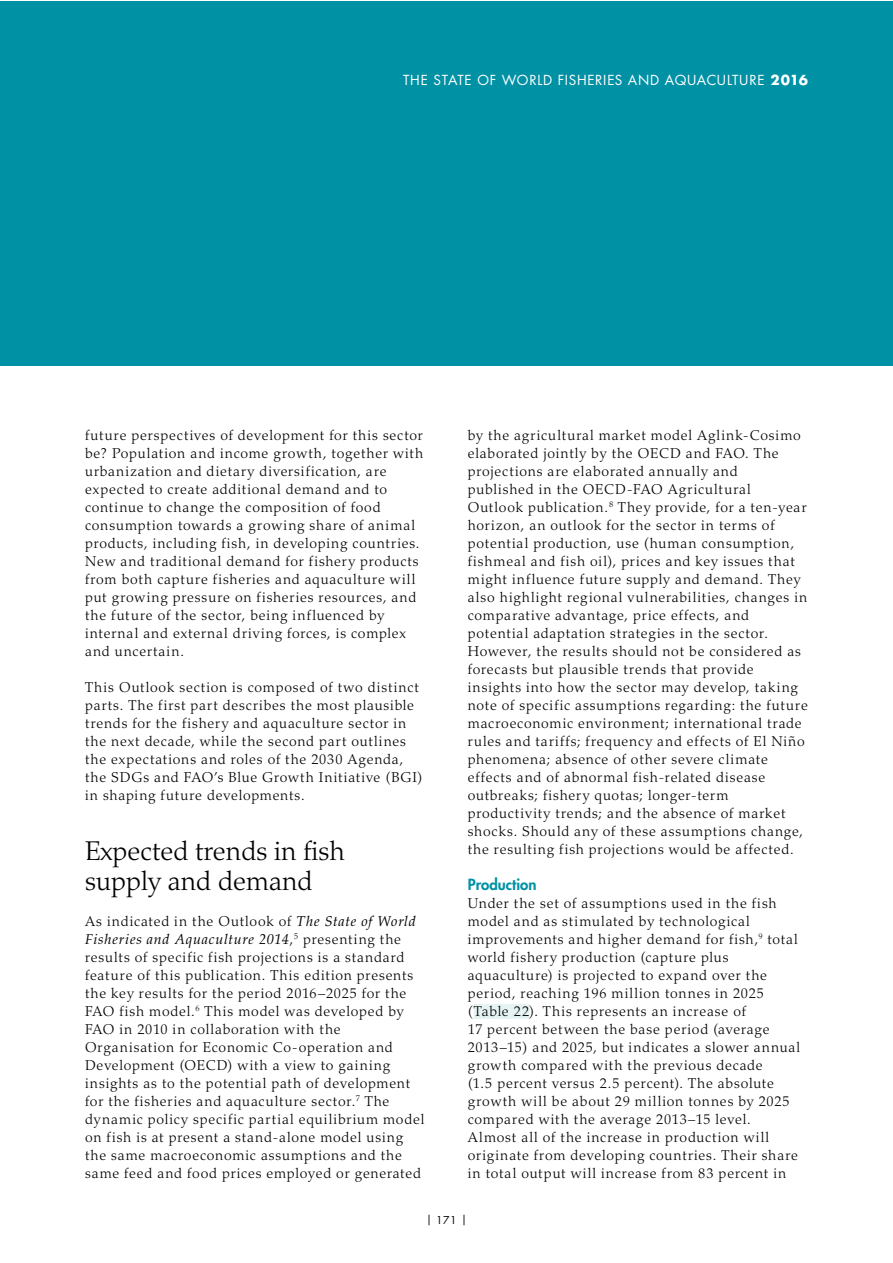
<style>
.page{position:relative;width:893px;height:1263px;background:#fff}
.page>*{position:absolute;margin:0;border:0;box-sizing:border-box;transform-origin:0 0}
.t1{font:300 27px/29.5px "Palatino LT Std";color:#000}
.t2{font:800 15px "Futura Std";color:#0091a5}
.t3{font:300 14.25px/18px "Palatino LT Std";letter-spacing:.055em;color:#000}
.t4{font:13.5px "Futura Std";letter-spacing:.055em;color:#fff}
.t5{font:10.5px "Futura Std";color:#000}
.s1{font-weight:700}
.s2{font-weight:400;font-style:italic}
</style>
<div class="page">
<div style="left:0;top:1px;width:892px;height:365px;background:#0091a5"></div>
<div style="left:474px;top:1004px;width:56px;height:15px;background:#e5f4f3"></div>
<p class="t4" style="left:403px;top:71px;width:406px">THE STATE OF WORLD FISHERIES AND AQUACULTURE <span class="s1">2016</span></p>
<p class="t3" style="left:85px;top:426px;width:340px">future perspectives of development for this sector be? Population and income growth, together with urbanization and dietary diversification, are expected to create additional demand and to continue to change the composition of food consumption towards a growing share of animal products, including fish, in developing countries.<br>New and traditional demand for fishery products from both capture fisheries and aquaculture will put growing pressure on fisheries resources, and the future of the sector, being influenced by internal and external driving forces, is complex and uncertain.</p>
<p class="t3" style="left:85px;top:678px;width:339px">This Outlook section is composed of two distinct parts. The first part describes the most plausible trends for the fishery and aquaculture sector in the next decade, while the second part outlines the expectations and roles of the 2030 Agenda, the SDGs and FAO’s Blue Growth Initiative (BGI) in shaping future developments.</p>
<h1 class="t1" style="left:85px;top:837px;width:261px">Expected trends in fish supply and demand</h1>
<p class="t3" style="left:85px;top:912px;width:341px">As indicated in the Outlook of <span class="s2">The State of World Fisheries and Aquaculture 2014</span>,<sup>5</sup> presenting the results of specific fish projections is a standard feature of this publication. This edition presents the key results for the period 2016–2025 for the FAO fish model.<sup>6</sup> This model was developed by FAO in 2010 in collaboration with the Organisation for Economic Co-operation and Development (OECD) with a view to gaining insights as to the potential path of development for the fisheries and aquaculture sector.<sup>7</sup> The dynamic policy specific partial equilibrium model on fish is at present a stand-alone model using the same macroeconomic assumptions and the same feed and food prices employed or generated</p>
<p class="t3" style="left:468px;top:426px;width:342px">by the agricultural market model Aglink-Cosimo elaborated jointly by the OECD and FAO. The projections are elaborated annually and<br>published in the OECD-FAO Agricultural Outlook publication.<sup>8</sup> They provide, for a ten-year horizon, an outlook for the sector in terms of potential production, use (human consumption, fishmeal and fish oil), prices and key issues that might influence future supply and demand. They also highlight regional vulnerabilities, changes in comparative advantage, price effects, and potential adaptation strategies in the sector.<br>However, the results should not be considered as forecasts but plausible trends that provide insights into how the sector may develop, taking note of specific assumptions regarding: the future macroeconomic environment; international trade rules and tariffs; frequency and effects of El Niño phenomena; absence of other severe climate effects and of abnormal fish-related disease outbreaks; fishery quotas; longer-term productivity trends; and the absence of market shocks. Should any of these assumptions change, the resulting fish projections would be affected.</p>
<p class="t2" style="left:468px;top:875px;width:70px">Production</p>
<p class="t3" style="left:468px;top:894px;width:334px">Under the set of assumptions used in the fish model and as stimulated by technological improvements and higher demand for fish,<sup>9</sup> total world fishery production (capture plus aquaculture) is projected to expand over the period, reaching 196 million tonnes in 2025 (Table 22). This represents an increase of<br>17 percent between the base period (average 2013–15) and 2025, but indicates a slower annual growth compared with the previous decade<br>(1.5 percent versus 2.5 percent). The absolute growth will be about 29 million tonnes by 2025 compared with the average 2013–15 level.<br>Almost all of the increase in production will originate from developing countries. Their share in total output will increase from 83 percent in</p>
<p class="t5" style="left:426px;top:1214px;width:42px">| 171 |</p>
</div>
